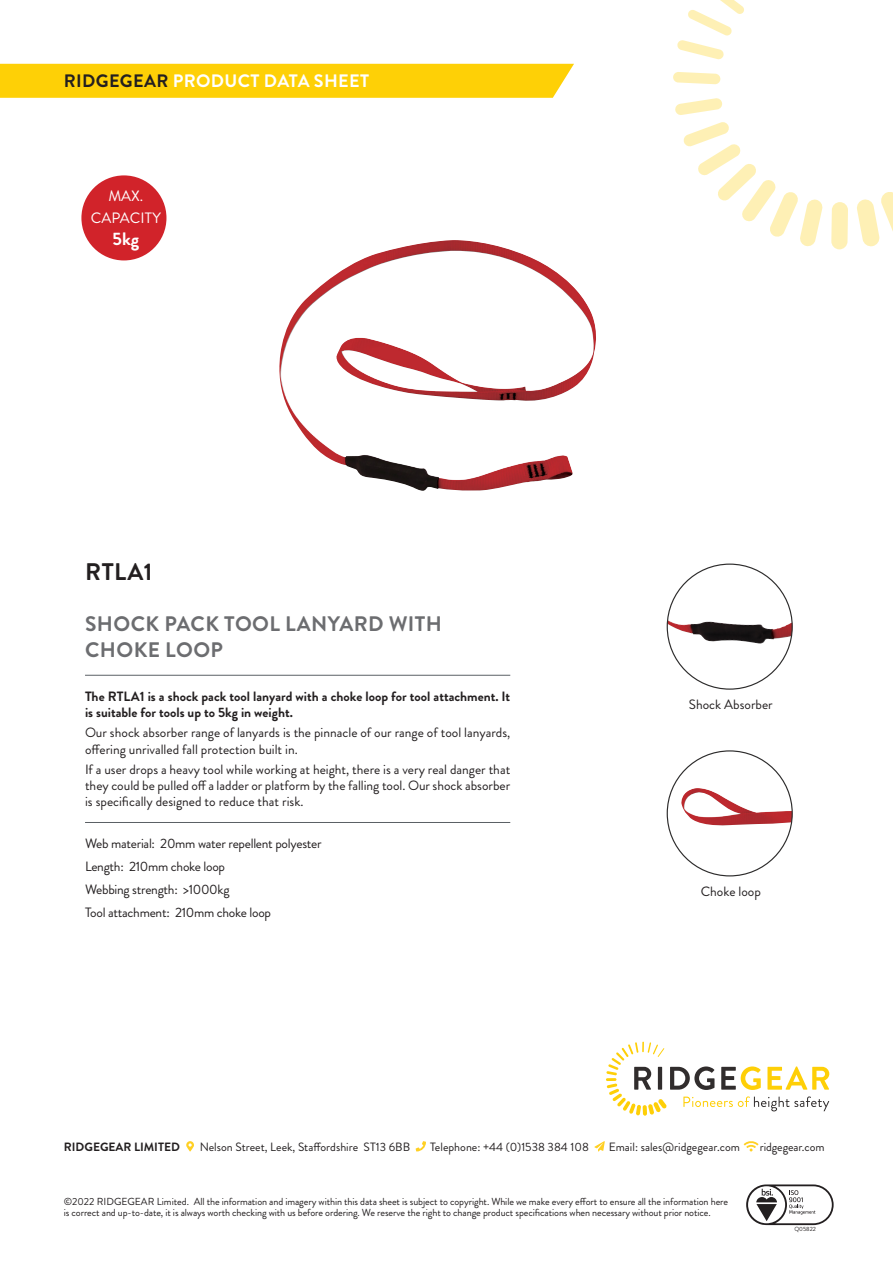
<style>
.page{position:relative;width:893px;height:1263px;background:#fff}
.page>*{position:absolute;margin:0;border:0;box-sizing:border-box;transform-origin:0 0}
.t1{font:700 24px "Brandon Grotesque";letter-spacing:.02em;color:#231f20}
.t2{font:700 21px/25.5px "Brandon Grotesque";letter-spacing:.02em;color:#6c6d70}
.t3{font:700 18px "Brandon Grotesque";letter-spacing:.02em;color:#fff}
.t4{font:15px "Brandon Grotesque";color:#fff}
.t5{font:13.5px/16.2px "Brandon Grotesque";color:#231f20}
.t6{font:13.5px "Brandon Grotesque";letter-spacing:-.02em;color:#231f20}
.t7{font:700 13.5px/16.2px "Brandon Grotesque";color:#231f20}
.t8{font:12px "Brandon Grotesque";color:#231f20}
.t9{font:700 12px "Brandon Grotesque";color:#231f20}
.t10{font:10.2px/11.2px "Brandon Grotesque";letter-spacing:-.01em;color:#231f20}
.t11{font:6px "Brandon Grotesque";color:#231f20}
.s1{color:#231f20}
</style>
<div class="page">
<img style="left:279px;top:240px;width:317px;height:251px">
<svg style="left:186px;top:1141px;width:8px;height:10px"></svg>
<svg style="left:416px;top:1141px;width:10px;height:10px"></svg>
<svg style="left:594px;top:1141px;width:11px;height:10px"></svg>
<svg style="left:744px;top:1141px;width:14px;height:10px"></svg>
<hr style="left:85px;top:675px;width:425px;height:1px;background:#5b6065">
<hr style="left:85px;top:822px;width:425px;height:1px;background:#5b6065">
<img style="left:667px;top:621px;width:125px;height:23px">
<img style="left:681px;top:788px;width:111px;height:40px">
<div style="left:81px;top:175px;width:85px;height:85px;background:#d1232a;border-radius:50%"></div>
<div style="left:0;top:64px;width:574px;height:34px;background:#fed006"></div>
<svg style="left:677px;top:0;width:67px;height:60px"></svg>
<svg style="left:674px;top:72px;width:46px;height:12px"></svg>
<svg style="left:675px;top:98px;width:47px;height:17px"></svg>
<svg style="left:683px;top:122px;width:140px;height:125px"></svg>
<svg style="left:831px;top:202px;width:17px;height:47px"></svg>
<svg style="left:857px;top:192px;width:36px;height:55px"></svg>
<hr style="left:643px;top:1105px;width:4px;height:11px;background:#fee371;border-radius:2px">
<svg style="left:606px;top:1042px;width:223px;height:73px"></svg>
<svg style="left:746px;top:1184px;width:88px;height:41px"></svg>
<p class="t3" style="left:64px;top:68px;width:307px"><span class="s1">RIDGEGEAR</span> PRODUCT DATA SHEET</p>
<p class="t4" style="left:108px;top:186px;width:37px">MAX.</p>
<p class="t4" style="left:91px;top:208px;width:71px">CAPACITY</p>
<p class="t3" style="left:113px;top:226px;width:28px">5kg</p>
<p class="t1" style="left:85px;top:555px;width:69px">RTLA1</p>
<p class="t2" style="left:85px;top:612px;width:358px">SHOCK PACK TOOL LANYARD WITH<br>CHOKE LOOP</p>
<p class="t7" style="left:85px;top:688px;width:427px">The RTLA1 is a shock pack tool lanyard with a choke loop for tool attachment. It is suitable for tools up to 5kg in weight.</p>
<p class="t5" style="left:85px;top:725px;width:427px">Our shock absorber range of lanyards is the pinnacle of our range of tool lanyards, offering unrivalled fall protection built in.</p>
<p class="t5" style="left:85px;top:761px;width:427px;text-align:justify">If a user drops a heavy tool while working at height, there is a very real danger that they could be pulled off a ladder or platform by the falling tool. Our shock absorber is specifically designed to reduce that risk.</p>
<p class="t6" style="left:85px;top:834px;width:238px">Web material: 20mm water repellent polyester</p>
<p class="t6" style="left:85px;top:857px;width:142px">Length: 210mm choke loop</p>
<p class="t6" style="left:85px;top:880px;width:146px">Webbing strength: &gt;1000kg</p>
<p class="t6" style="left:85px;top:903px;width:188px">Tool attachment: 210mm choke loop</p>
<p class="t5" style="left:689px;top:697px;width:85px">Shock Absorber</p>
<p class="t5" style="left:701px;top:883px;width:62px">Choke loop</p>
<p class="t9" style="left:64px;top:1138px;width:118px">RIDGEGEAR LIMITED</p>
<p class="t8" style="left:200px;top:1138px;width:212px">Nelson Street, Leek, Staffordshire ST13 6BB</p>
<p class="t8" style="left:430px;top:1138px;width:160px">Telephone: +44 (0)1538 384 108</p>
<p class="t8" style="left:609px;top:1138px;width:133px">Email: sales@ridgegear.com</p>
<p class="t8" style="left:760px;top:1138px;width:66px">ridgegear.com</p>
<p class="t10" style="left:64px;top:1196px;width:666px">©2022 RIDGEGEAR Limited. All the information and imagery within this data sheet is subject to copyright. While we make every effort to ensure all the information here is correct and up-to-date, it is always worth checking with us before ordering. We reserve the right to change product specifications when necessary without prior notice.</p>
<p class="t11" style="left:794px;top:1224px;width:23px">Q05822</p>
</div>
